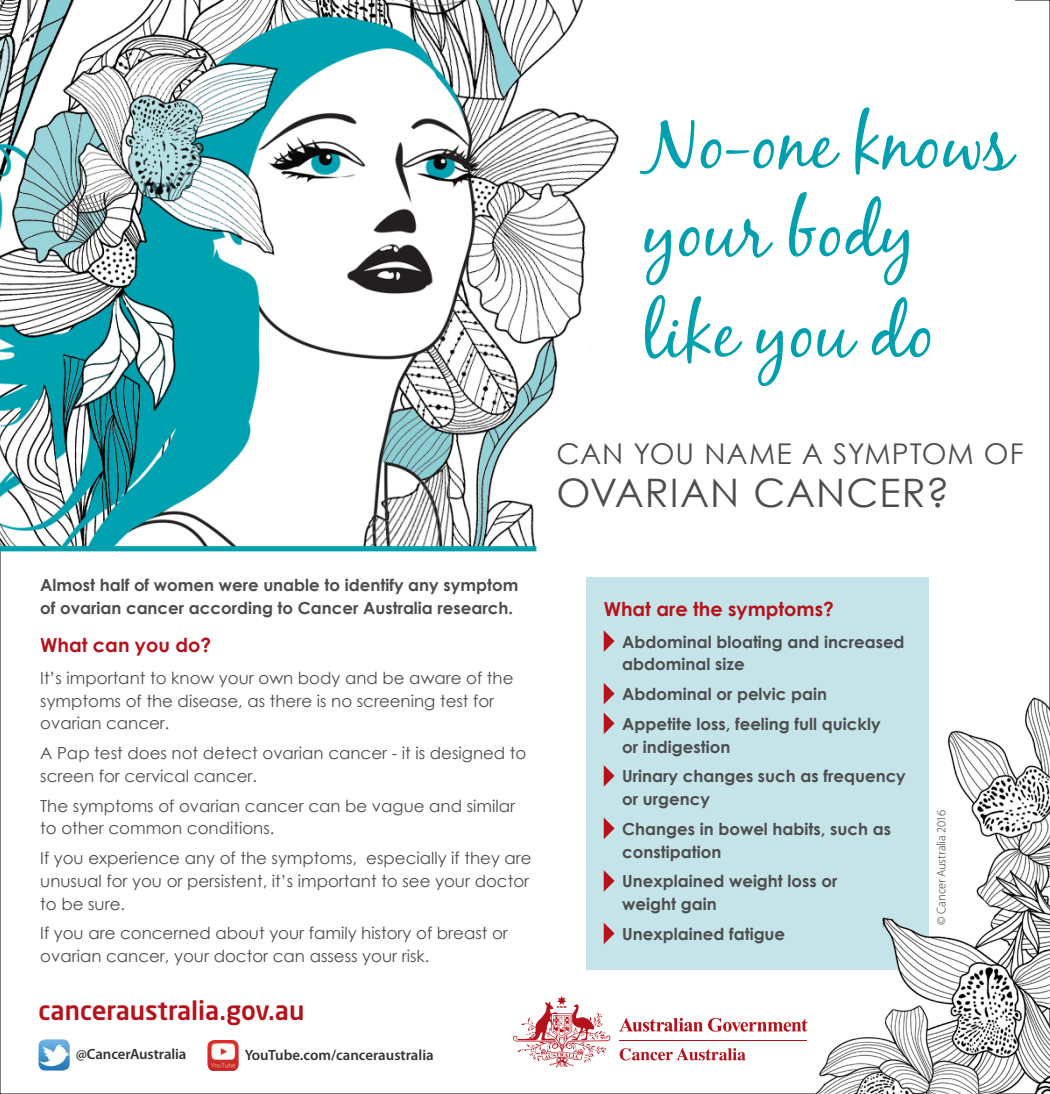
<style>
.page{position:relative;width:1050px;height:1094px;background:#fff}
.page>*{position:absolute;margin:0;border:0;box-sizing:border-box;transform-origin:0 0}
.t1{font:73.24px/87.9px "Black Jack";color:#00a0af}
.t2{font:39.29px "Century Gothic";letter-spacing:.03em;color:#4d4d4d}
.t3{font:28.53px "Century Gothic";letter-spacing:.035em;color:#4d4d4d}
.t4{font:500 25.81px "Neo Sans Std";color:#b5121b}
.t5{font:700 19.25px "Century Gothic";color:#b5121b}
.t6{font:16.62px/22.8px "Century Gothic";color:#4d4d4d}
.t7{font:700 16.62px/29.8px "Century Gothic";color:#4d4d4d}
.t8{font:600 14.88px "Myriad Pro";letter-spacing:-.005em;color:#333}
.t9{font:300 12.51px "Myriad Pro";letter-spacing:-.015em;color:#333}
</style>
<div class="page">
<div style="left:586px;top:577px;width:343px;height:392px;background:#c5e4e9"></div>
<img style="left:0;top:0;width:619px;height:550px">
<img style="left:806px;top:686px;width:244px;height:408px">
<div style="left:0;top:546px;width:536px;height:5px;background:#00a0af"></div>
<img style="left:38px;top:1039px;width:32px;height:31px">
<img style="left:207px;top:1040px;width:32px;height:31px">
<svg style="left:619px;top:1018px;width:188px;height:13px"></svg>
<svg style="left:513px;top:996px;width:98px;height:71px"></svg>
<hr style="left:620px;top:1040px;width:187px;height:1px;background:#b5121b">
<svg style="left:620px;top:1048px;width:126px;height:12px"></svg>
<svg style="left:604px;top:630px;width:11px;height:22px"></svg>
<svg style="left:604px;top:683px;width:11px;height:21px"></svg>
<svg style="left:604px;top:713px;width:11px;height:21px"></svg>
<svg style="left:604px;top:765px;width:11px;height:22px"></svg>
<svg style="left:604px;top:818px;width:11px;height:21px"></svg>
<svg style="left:604px;top:870px;width:11px;height:22px"></svg>
<svg style="left:604px;top:923px;width:11px;height:21px"></svg>
<h1 class="t1" style="left:644px;top:98px;width:371px">No-one knows your body</h1>
<h1 class="t1" style="left:644px;top:287px;width:293px">like you do</h1>
<h3 class="t3" style="left:556px;top:434px;width:391px">CAN YOU NAME A sym ptom</h3>
<h3 class="t3" style="left:984px;top:434px;width:41px">o f</h3>
<h2 class="t2" style="left:556px;top:465px;width:395px">OVARIAN CANCER?</h2>
<p class="t7" style="left:40px;top:573px;width:480px;line-height:22.8px">Almost half of women were unable to identify any symptom of ovarian cancer according to Cancer Australia research.</p>
<p class="t5" style="left:40px;top:631px;width:172px">What can you do?</p>
<p class="t6" style="left:40px;top:666px;width:475px">It’s important to know your own body and be aware of the symptoms of the disease, as there is no screening test for ovarian cancer.</p>
<p class="t6" style="left:40px;top:741px;width:488px">A Pap test does not detect ovarian cancer - it is designed to screen for cervical cancer.</p>
<p class="t6" style="left:40px;top:794px;width:476px">The symptoms of ovarian cancer can be vague and similar to other common conditions.</p>
<p class="t6" style="left:40px;top:846px;width:493px">If you experience any of the symptoms, especially if they are unusual for you or persistent, it’s important to see your doctor to be sure.</p>
<p class="t6" style="left:40px;top:922px;width:469px">If you are concerned about your family history of breast or ovarian cancer, your doctor can assess your risk.</p>
<h3 class="t4" style="left:38px;top:994px;width:267px">canceraustralia.gov.au</h3>
<p class="t8" style="left:76px;top:1044px;width:112px">@CancerAustralia</p>
<p class="t8" style="left:245px;top:1045px;width:191px">YouTube.com/canceraustralia</p>
<p class="t5" style="left:604px;top:594px;width:232px">What are the symptoms?</p>
<p class="t7" style="left:622px;top:629px;width:284px;line-height:22.8px">Abdominal bloating and increased abdominal size</p>
<p class="t7" style="left:622px;top:678px;width:260px">Abdominal or pelvic pain<br>Appetite loss, feeling full quickly</p>
<p class="t7" style="left:622px;top:731px;width:285px">or indigestion<br>Urinary changes such as frequency</p>
<p class="t7" style="left:622px;top:783px;width:270px">or urgency<br>Changes in bowel habits, such as</p>
<p class="t7" style="left:622px;top:836px;width:217px">constipation<br>Unexplained weight loss or</p>
<p class="t7" style="left:622px;top:888px;width:164px">weight gain<br>Unexplained fatigue</p>
<p class="t9" style="left:934px;top:925px;width:116px;rotate:-90deg">© Cancer Australia 2016</p>
</div>
